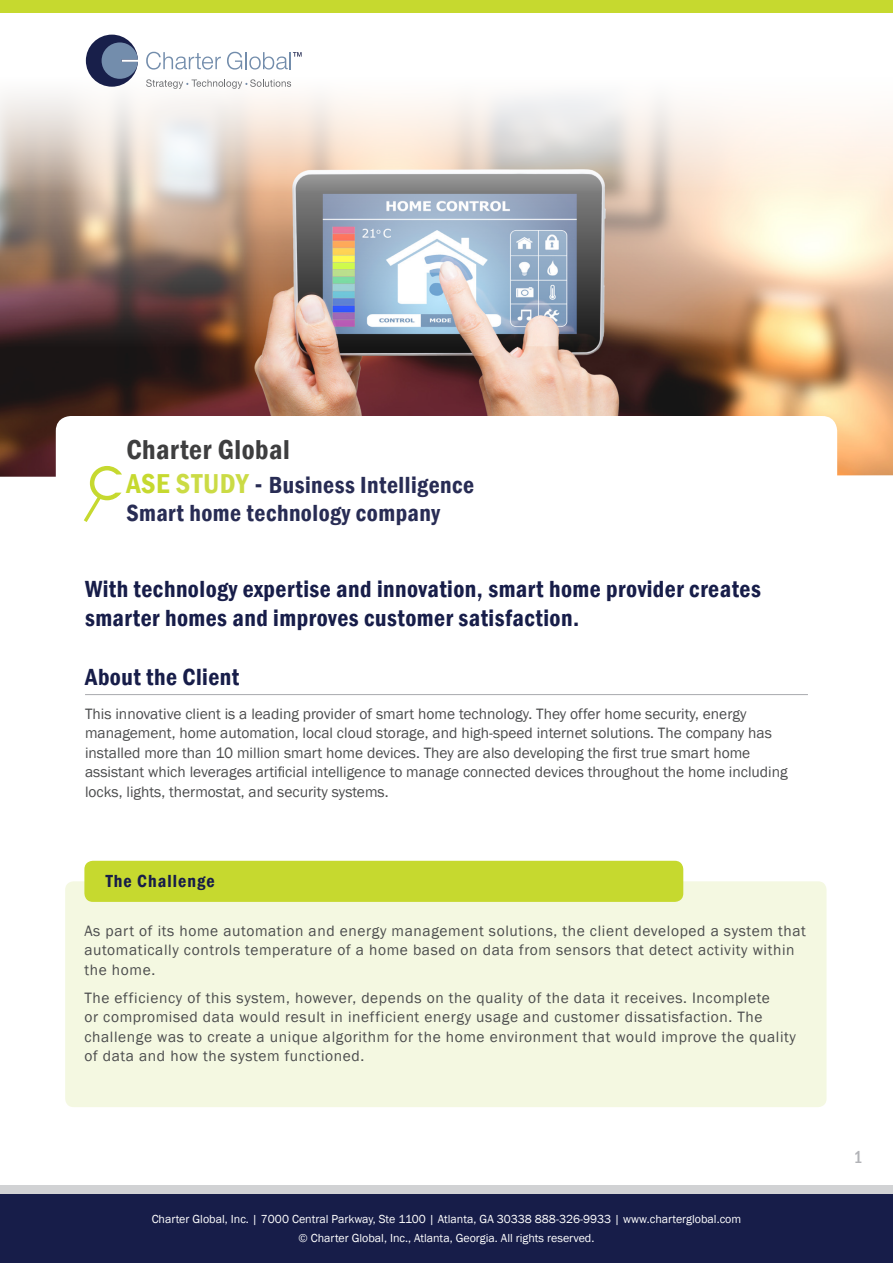
<style>
.page{position:relative;width:893px;height:1263px;background:#fff}
.page>*{position:absolute;margin:0;border:0;box-sizing:border-box;transform-origin:0 0}
.t1{font:600 condensed 28.05px "Franklin Gothic";letter-spacing:.02em;color:#3e3e3f}
.t2{font:600 condensed 24px/28.8px "Franklin Gothic";letter-spacing:.02em;color:#171d49}
.t3{font:600 condensed 24px/28.8px "Franklin Gothic";letter-spacing:.02em;color:#282c54}
.t4{font:600 condensed 18px "Franklin Gothic";letter-spacing:.06em;color:#171d49}
.t5{font:500 condensed 18px "Franklin Gothic";color:#b2b3b7}
.t6{font:15.45px/19.5px "Franklin Gothic";letter-spacing:.025em;color:#4b4c4d}
.t7{font:15.45px/19.5px "Franklin Gothic";color:#4b4c4d}
.t8{font:12px/19.5px "Franklin Gothic";color:#fff;text-align:center}
.s1{font-size:28.05px;color:#c6d92f}
.s2{font-size:28.05px;color:#cbdb45}
.s3{font-size:28.05px}
</style>
<div class="page">
<img style="left:0;top:284px;width:893px;height:193px">
<svg style="left:0;top:34px;width:893px;height:250px"></svg>
<div style="left:65px;top:881px;width:761px;height:226px;background:#f4f8e1;border-radius:9px"></div>
<div style="left:84px;top:861px;width:599px;height:41px;background:#c6d92f;border-radius:9px"></div>
<div style="left:0;top:1194px;width:893px;height:69px;background:#171d49"></div>
<div style="left:0;top:1185px;width:893px;height:9px;background:#d1d2d4"></div>
<div style="left:0;top:0;width:893px;height:13px;background:#c6d92f"></div>
<svg style="left:56px;top:416px;width:781px;height:61px"></svg>
<svg style="left:81px;top:465px;width:42px;height:57px"></svg>
<hr style="left:85px;top:694px;width:723px;height:1px;background:#a8a9ad">
<div style="left:86px;top:35px;width:52px;height:52px;background:#181f4a;border-radius:26px"></div>
<div style="left:102px;top:42px;width:36px;height:37px;background:#738dac;border-radius:18px"></div>
<svg style="left:146px;top:52px;width:75px;height:18px"></svg>
<svg style="left:227px;top:52px;width:75px;height:18px"></svg>
<svg style="left:146px;top:79px;width:145px;height:10px"></svg>
<p class="t1" style="left:126px;top:431px;width:165px">Charter Global</p>
<p class="t3" style="left:126px;top:470px;width:349px"><span class="s1">ASE</span> <span class="s2">STUDY</span> <span class="s3">-</span> Business Intelligence<br>Smart home technology company</p>
<p class="t2" style="left:85px;top:575px;width:677px">With technology expertise and innovation, smart home provider creates smarter homes and improves customer satisfaction.</p>
<p class="t2" style="left:85px;top:662px;width:156px">About the Client</p>
<p class="t7" style="left:85px;top:704px;width:704px">This innovative client is a leading provider of smart home technology. They offer home security, energy management, home automation, local cloud storage, and high-speed internet solutions. The company has installed more than 10 million smart home devices. They are also developing the first true smart home assistant which leverages artificial intelligence to manage connected devices throughout the home including locks, lights, thermostat, and security systems.</p>
<p class="t4" style="left:106px;top:868px;width:111px">The Challenge</p>
<p class="t6" style="left:84px;top:921px;width:723px">As part of its home automation and energy management solutions, the client developed a system that automatically controls temperature of a home based on data from sensors that detect activity within the home.</p>
<p class="t6" style="left:84px;top:988px;width:713px">The efficiency of this system, however, depends on the quality of the data it receives. Incomplete<br>or compromised data would result in inefficient energy usage and customer dissatisfaction. The challenge was to create a unique algorithm for the home environment that would improve the quality of data and how the system functioned.</p>
<p class="t8" style="left:152px;top:1209px;width:591px">Charter Global, Inc. | 7000 Central Parkway, Ste 1100 | Atlanta, GA 30338 888-326-9933 | www.charterglobal.com © Charter Global, Inc., Atlanta, Georgia. All rights reserved.</p>
<p class="t5" style="left:853px;top:1145px;width:11px">1</p>
</div>
